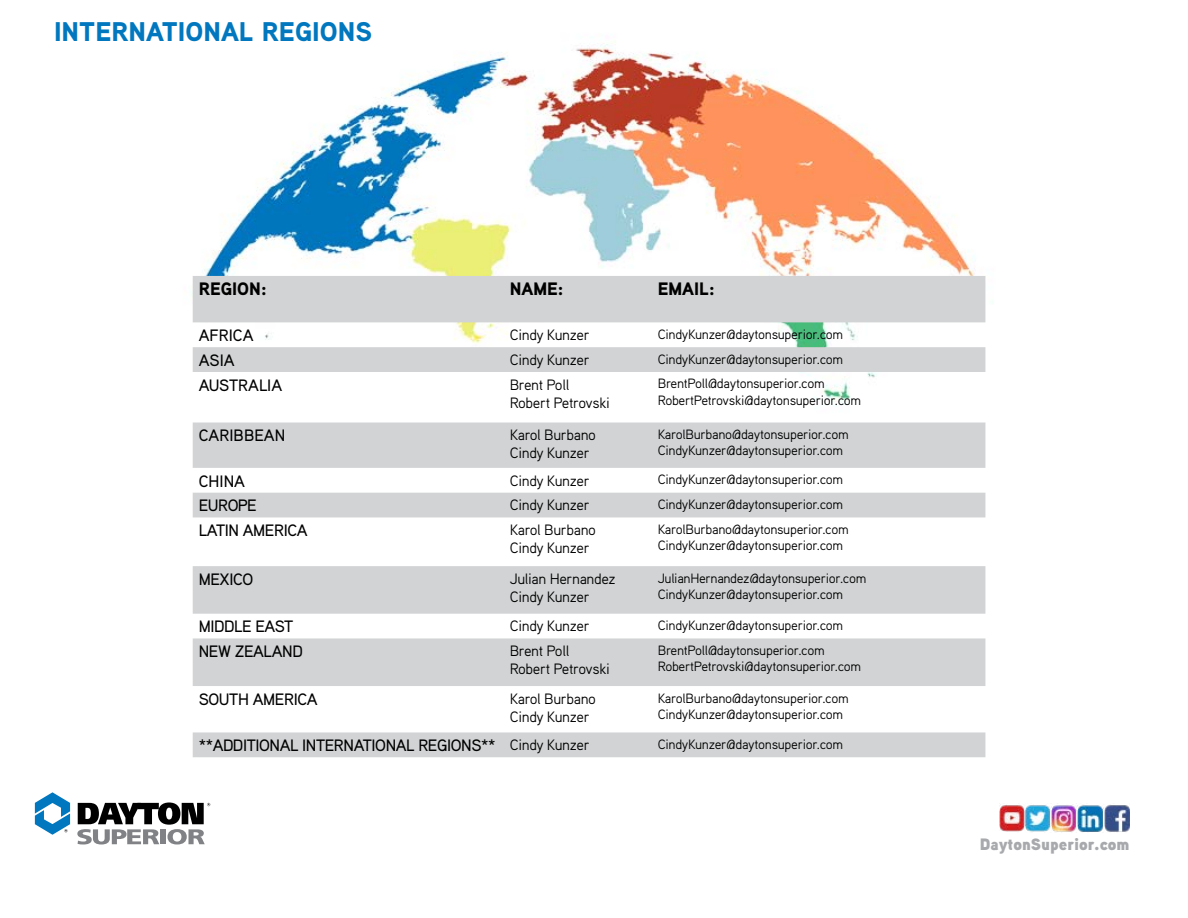
<style>
.page{position:relative;width:1188px;height:918px;background:#fff}
.page>*{position:absolute;margin:0;border:0;box-sizing:border-box;transform-origin:0 0}
.t1{font:900 27px "Aaux Next";color:#0077be}
.t2{font:900 18px "Aaux Next";color:#000}
.t3{font:500 16.5px "Aaux Pro OT";letter-spacing:-.025em;color:#000}
.t4{font:500 16.5px "Aaux Pro OT";color:#000}
.t5{font:900 16.5px "Aaux Pro OT";color:#a7a9ac}
.t6{font:15px/18px "Aaux Pro OT";letter-spacing:-.025em;color:#000}
.t7{font:13.5px/16.2px "Aaux Pro OT";letter-spacing:-.025em;color:#000}
.s1{font-weight:400;font-size:15px}
</style>
<div class="page">
<img style="left:192px;top:44px;width:794px;height:473px">
<svg style="left:193px;top:276px;width:792px;height:481px;fill:#d1d3d4"></svg>
<img style="left:1000px;top:805px;width:130px;height:27px">
<svg style="left:35px;top:792px;width:35px;height:43px"></svg>
<svg style="left:77px;top:803px;width:133px;height:42px"></svg>
<h1 class="t1" style="left:54px;top:13px;width:320px">INTERNATIONAL REGIONS</h1>
<h2 class="t2" style="left:199px;top:275px;width:69px">REGION:</h2>
<h2 class="t2" style="left:510px;top:275px;width:55px">NAME:</h2>
<h2 class="t2" style="left:658px;top:275px;width:59px">EMAIL:</h2>
<p class="t3" style="left:199px;top:325px;width:56px">AFRICA</p>
<p class="t6" style="left:510px;top:325px;width:81px">Cindy Kunzer</p>
<p class="t7" style="left:658px;top:326px;width:187px">CindyKunzer@daytonsuperior.com</p>
<p class="t3" style="left:199px;top:350px;width:37px">ASIA</p>
<p class="t6" style="left:510px;top:350px;width:81px">Cindy Kunzer</p>
<p class="t7" style="left:658px;top:350px;width:187px">CindyKunzer@daytonsuperior.com</p>
<p class="t4" style="left:199px;top:375px;width:85px">AUSTRALIA</p>
<p class="t6" style="left:510px;top:375px;width:102px">Brent Poll<br>Robert Petrovski</p>
<p class="t7" style="left:658px;top:375px;width:205px">BrentPoll@daytonsuperior.com<br>RobertPetrovski@daytonsuperior.com</p>
<p class="t4" style="left:199px;top:425px;width:88px">CARIBBEAN</p>
<p class="t6" style="left:510px;top:425px;width:88px">Karol Burbano<br>Cindy Kunzer</p>
<p class="t7" style="left:658px;top:426px;width:192px">KarolBurbano@daytonsuperior.com<br>CindyKunzer@daytonsuperior.com</p>
<p class="t3" style="left:199px;top:471px;width:48px">CHINA</p>
<p class="t6" style="left:510px;top:471px;width:81px">Cindy Kunzer</p>
<p class="t7" style="left:658px;top:471px;width:187px">CindyKunzer@daytonsuperior.com</p>
<p class="t3" style="left:199px;top:495px;width:59px">EUROPE</p>
<p class="t6" style="left:510px;top:496px;width:81px">Cindy Kunzer</p>
<p class="t7" style="left:658px;top:496px;width:187px">CindyKunzer@daytonsuperior.com</p>
<p class="t3" style="left:199px;top:520px;width:111px">LATIN AMERICA</p>
<p class="t6" style="left:510px;top:520px;width:88px">Karol Burbano<br>Cindy Kunzer</p>
<p class="t7" style="left:658px;top:521px;width:192px">KarolBurbano@daytonsuperior.com<br>CindyKunzer@daytonsuperior.com</p>
<p class="t3" style="left:199px;top:569px;width:56px">MEXICO</p>
<p class="t6" style="left:510px;top:569px;width:107px">Julian Hernandez<br>Cindy Kunzer</p>
<p class="t7" style="left:658px;top:569px;width:210px">JulianHernandez@daytonsuperior.com<br>CindyKunzer@daytonsuperior.com</p>
<p class="t3" style="left:199px;top:616px;width:96px">MIDDLE EAST</p>
<p class="t6" style="left:510px;top:617px;width:81px">Cindy Kunzer</p>
<p class="t7" style="left:658px;top:617px;width:187px">CindyKunzer@daytonsuperior.com</p>
<p class="t3" style="left:199px;top:641px;width:106px">NEW ZEALAND</p>
<p class="t6" style="left:510px;top:641px;width:102px">Brent Poll<br>Robert Petrovski</p>
<p class="t7" style="left:658px;top:642px;width:205px">BrentPoll@daytonsuperior.com<br>RobertPetrovski@daytonsuperior.com</p>
<p class="t3" style="left:199px;top:689px;width:121px">SOUTH AMERICA</p>
<p class="t6" style="left:510px;top:689px;width:88px">Karol Burbano<br>Cindy Kunzer</p>
<p class="t7" style="left:658px;top:689px;width:192px">KarolBurbano@daytonsuperior.com<br>CindyKunzer@daytonsuperior.com</p>
<p class="t3" style="left:199px;top:735px;width:392px">**ADDITIONAL INTERNATIONAL REGIONS** <span class="s1">Cindy Kunzer</span></p>
<p class="t7" style="left:658px;top:736px;width:187px">CindyKunzer@daytonsuperior.com</p>
<p class="t5" style="left:980px;top:833px;width:151px">DaytonSuperior.com</p>
</div>
